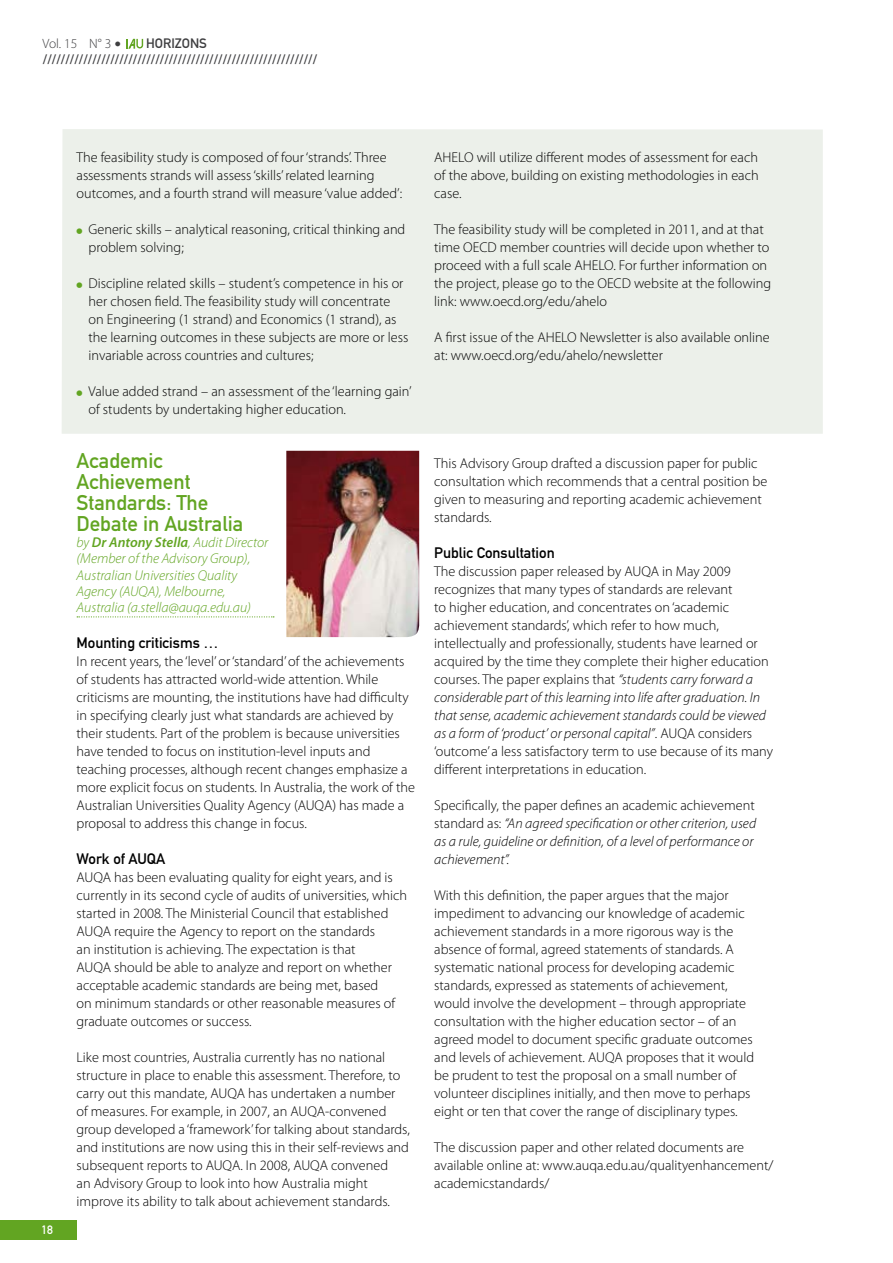
<style>
.page{position:relative;width:893px;height:1263px;background:#fff}
.page>*{position:absolute;margin:0;border:0;box-sizing:border-box;transform-origin:0 0}
.t1{font:21px/21px "DIN Mittelschrift Std";color:#62a522}
.t2{font:15px "DIN Mittelschrift Std";color:#000}
.t3{font:300 14.25px/18px "Myriad Pro";color:#000}
.t4{font:italic 300 14.25px/18px "Myriad Pro";color:#000}
.t5{font:italic 300 14.25px/16.2px "Myriad Pro";color:#62a522}
.t6{font:13.5px/15.1px "DIN Mittelschrift Std";color:#3e3e40;text-align:center}
.t7{font:300 13.5px "Myriad Pro";color:#3e3e40}
.t8{font:12px "DIN Mittelschrift Std";color:#fff}
.s1{font-size:27px}
.s2{color:#62a522}
.s3{font-weight:600}
.s4{font-style:italic}
.s5{font-style:normal}
</style>
<div class="page">
<div style="left:62px;top:129px;width:761px;height:305px;background:#ecf0ea"></div>
<div style="left:0;top:1220px;width:77px;height:20px;background:#62a522"></div>
<svg style="left:126px;top:39px;width:17px;height:10px"></svg>
<svg style="left:77px;top:616px;width:197px;height:1px"></svg>
<img style="left:286px;top:451px;width:133px;height:186px">
<p class="t6" style="left:43px;top:36px;width:276px">HORIZONS /////////////////////////////////////////////////////////////</p>
<p class="t7" style="left:43px;top:36px;width:80px">Vol. 15 N° 3 <span class="s1">•</span></p>
<p class="t8" style="left:41px;top:1223px;width:7px">18</p>
<p class="t3" style="left:77px;top:148px;width:327px">The feasibility study is composed of four ‘strands’. Three assessments strands will assess ‘skills’ related learning outcomes, and a fourth strand will measure ‘value added’:</p>
<p class="t3" style="left:89px;top:220px;width:318px;text-indent:-12px"><span class="s2">●</span> Generic skills – analytical reasoning, critical thinking and problem solving;</p>
<p class="t3" style="left:89px;top:274px;width:321px;text-indent:-12px"><span class="s2">●</span> Discipline related skills – student’s competence in his or her chosen field. The feasibility study will concentrate on Engineering (1 strand) and Economics (1 strand), as the learning outcomes in these subjects are more or less invariable across countries and cultures;</p>
<p class="t3" style="left:89px;top:382px;width:324px;text-indent:-12px"><span class="s2">●</span> Value added strand – an assessment of the ‘learning gain’ of students by undertaking higher education.</p>
<h1 class="t1" style="left:77px;top:450px;width:168px">Academic<br>Achievement<br>Standards: The<br>Debate in Australia</h1>
<p class="t5" style="left:77px;top:534px;width:193px">by <span class="s3">Dr Antony Stella</span>, Audit Director (Member of the Advisory Group), Australian Universities Quality Agency (AUQA), Melbourne, Australia (a.stella@auqa.edu.au)</p>
<p class="t2" style="left:77px;top:634px;width:144px">Mounting criticisms …</p>
<p class="t3" style="left:77px;top:652px;width:340px">In recent years, the ‘level’ or ‘standard’ of the achievements of students has attracted world-wide attention. While criticisms are mounting, the institutions have had difficulty in specifying clearly just what standards are achieved by their students. Part of the problem is because universities have tended to focus on institution-level inputs and teaching processes, although recent changes emphasize a more explicit focus on students. In Australia, the work of the Australian Universities Quality Agency (AUQA) has made a proposal to address this change in focus.</p>
<p class="t2" style="left:77px;top:850px;width:90px">Work of AUQA</p>
<p class="t3" style="left:77px;top:868px;width:332px">AUQA has been evaluating quality for eight years, and is currently in its second cycle of audits of universities, which started in 2008. The Ministerial Council that established AUQA require the Agency to report on the standards<br>an institution is achieving. The expectation is that<br>AUQA should be able to analyze and report on whether acceptable academic standards are being met, based<br>on minimum standards or other reasonable measures of graduate outcomes or success.</p>
<p class="t3" style="left:77px;top:1048px;width:335px">Like most countries, Australia currently has no national structure in place to enable this assessment. Therefore, to carry out this mandate, AUQA has undertaken a number of measures. For example, in 2007, an AUQA-convened group developed a ‘framework’ for talking about standards, and institutions are now using this in their self-reviews and subsequent reports to AUQA. In 2008, AUQA convened<br>an Advisory Group to look into how Australia might improve its ability to talk about achievement standards.</p>
<p class="t3" style="left:434px;top:148px;width:326px;text-align:justify">AHELO will utilize different modes of assessment for each of the above, building on existing methodologies in each case.</p>
<p class="t3" style="left:434px;top:220px;width:338px">The feasibility study will be completed in 2011, and at that time OECD member countries will decide upon whether to proceed with a full scale AHELO. For further information on the project, please go to the OECD website at the following link: www.oecd.org/edu/ahelo</p>
<p class="t3" style="left:434px;top:328px;width:337px">A first issue of the AHELO Newsletter is also available online at: www.oecd.org/edu/ahelo/newsletter</p>
<p class="t3" style="left:434px;top:454px;width:335px">This Advisory Group drafted a discussion paper for public consultation which recommends that a central position be given to measuring and reporting academic achievement standards.</p>
<p class="t2" style="left:434px;top:544px;width:122px">Public Consultation</p>
<p class="t3" style="left:434px;top:562px;width:340px">The discussion paper released by AUQA in May 2009 recognizes that many types of standards are relevant<br>to higher education, and concentrates on ‘academic achievement standards’, which refer to how much, intellectually and professionally, students have learned or acquired by the time they complete their higher education courses. The paper explains that <span class="s4">“students carry forward a considerable part of this learning into life after graduation. In that sense, academic achievement standards could be viewed as a form of ‘product’ or personal capital”</span>. AUQA considers ‘outcome’ a less satisfactory term to use because of its many different interpretations in education.</p>
<p class="t4" style="left:434px;top:796px;width:323px"><span class="s5">Specifically, the paper defines an academic achievement standard as:</span> “An agreed specification or other criterion, used as a rule, guideline or definition, of a level of performance or achievement”.</p>
<p class="t3" style="left:434px;top:886px;width:322px">With this definition, the paper argues that the major impediment to advancing our knowledge of academic achievement standards in a more rigorous way is the absence of formal, agreed statements of standards. A systematic national process for developing academic standards, expressed as statements of achievement, would involve the development – through appropriate consultation with the higher education sector – of an agreed model to document specific graduate outcomes and levels of achievement. AUQA proposes that it would be prudent to test the proposal on a small number of volunteer disciplines initially, and then move to perhaps eight or ten that cover the range of disciplinary types.</p>
<p class="t3" style="left:434px;top:1138px;width:341px">The discussion paper and other related documents are available online at: www.auqa.edu.au/qualityenhancement/ academicstandards/</p>
</div>
